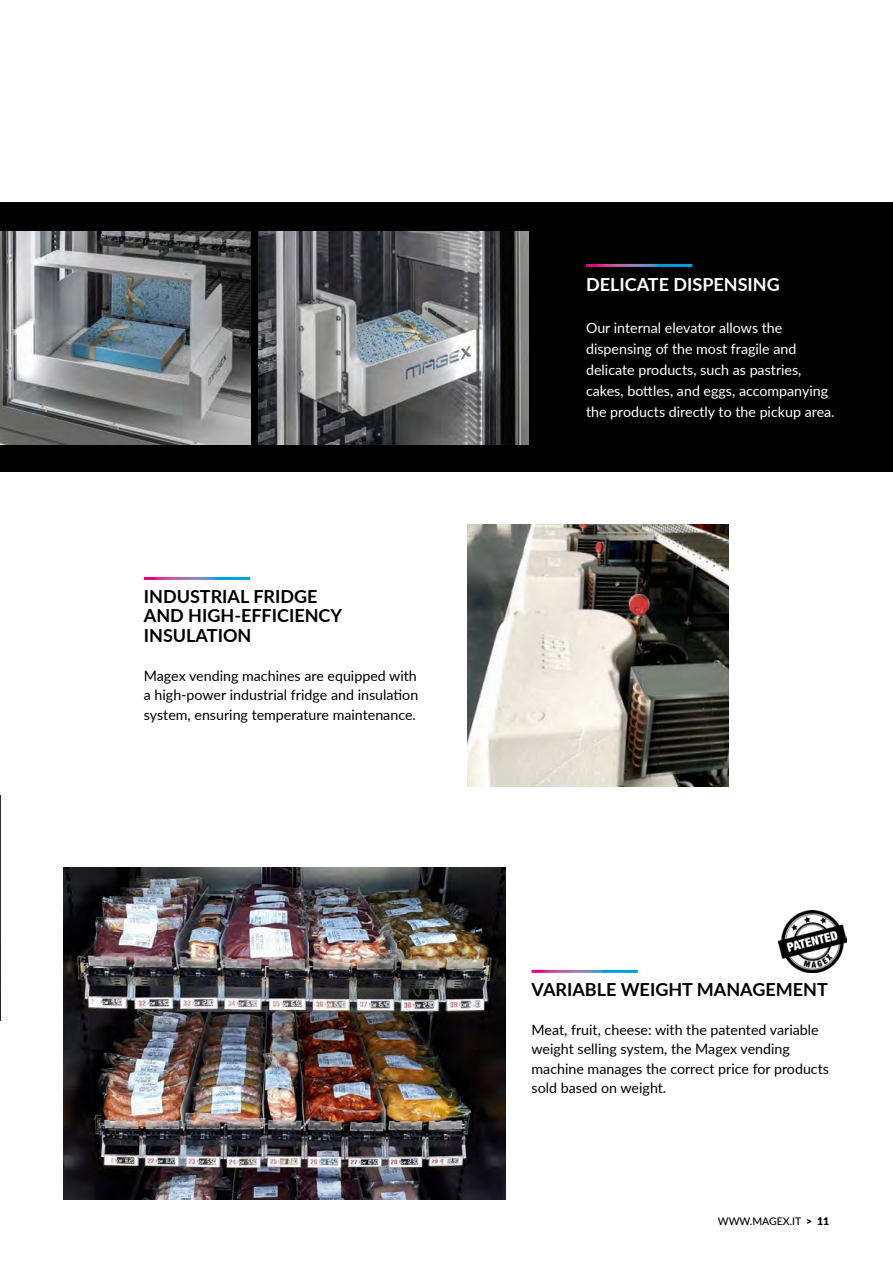
<style>
.page{position:relative;width:893px;height:1263px;background:#fff}
.page>*{position:absolute;margin:0;border:0;box-sizing:border-box;transform-origin:0 0}
.t1{font:700 18px/19.5px "Lato";color:#000}
.t2{font:700 18px "Lato";color:#fff}
.t3{font:14.25px/19.5px "Lato";color:#000;text-align:justify}
.t4{font:14.25px/21px "Lato";color:#fff}
.t5{font:500 10.5px "Lato";color:#000}
.s1{font-weight:900}
</style>
<div class="page">
<img style="left:0;top:796px;width:1px;height:224px">
<div style="left:0;top:203px;width:893px;height:269px;background:#000"></div>
<img style="left:0;top:231px;width:250px;height:214px">
<img style="left:259px;top:231px;width:269px;height:214px">
<hr style="left:586px;top:264px;width:106px;height:3px;background:#fff">
<img style="left:64px;top:867px;width:441px;height:332px">
<img style="left:468px;top:525px;width:261px;height:261px">
<img style="left:778px;top:911px;width:69px;height:62px">
<p class="t1" style="left:144px;top:585px;width:200px">INDUSTRIAL FRIDGE<br>AND HIGH-EFFICIENCY<br>INSULATION</p>
<p class="t3" style="left:144px;top:665px;width:276px">Magex vending machines are equipped with a high-power industrial fridge and insulation system, ensuring temperature maintenance.</p>
<p class="t2" style="left:586px;top:271px;width:195px">DELICATE DISPENSING</p>
<p class="t4" style="left:586px;top:317px;width:250px">Our internal elevator allows the dispensing of the most fragile and delicate products, such as pastries, cakes, bottles, and eggs, accompanying the products directly to the pickup area.</p>
<p class="t1" style="left:531px;top:978px;width:298px">VARIABLE WEIGHT MANAGEMENT</p>
<p class="t3" style="left:531px;top:1019px;width:299px;text-align:left">Meat, fruit, cheese: with the patented variable weight selling system, the Magex vending machine manages the correct price for products sold based on weight.</p>
<p class="t5" style="left:718px;top:1213px;width:113px">WWW.MAGEX.IT <span class="s1">&gt; 11</span></p>
</div>
